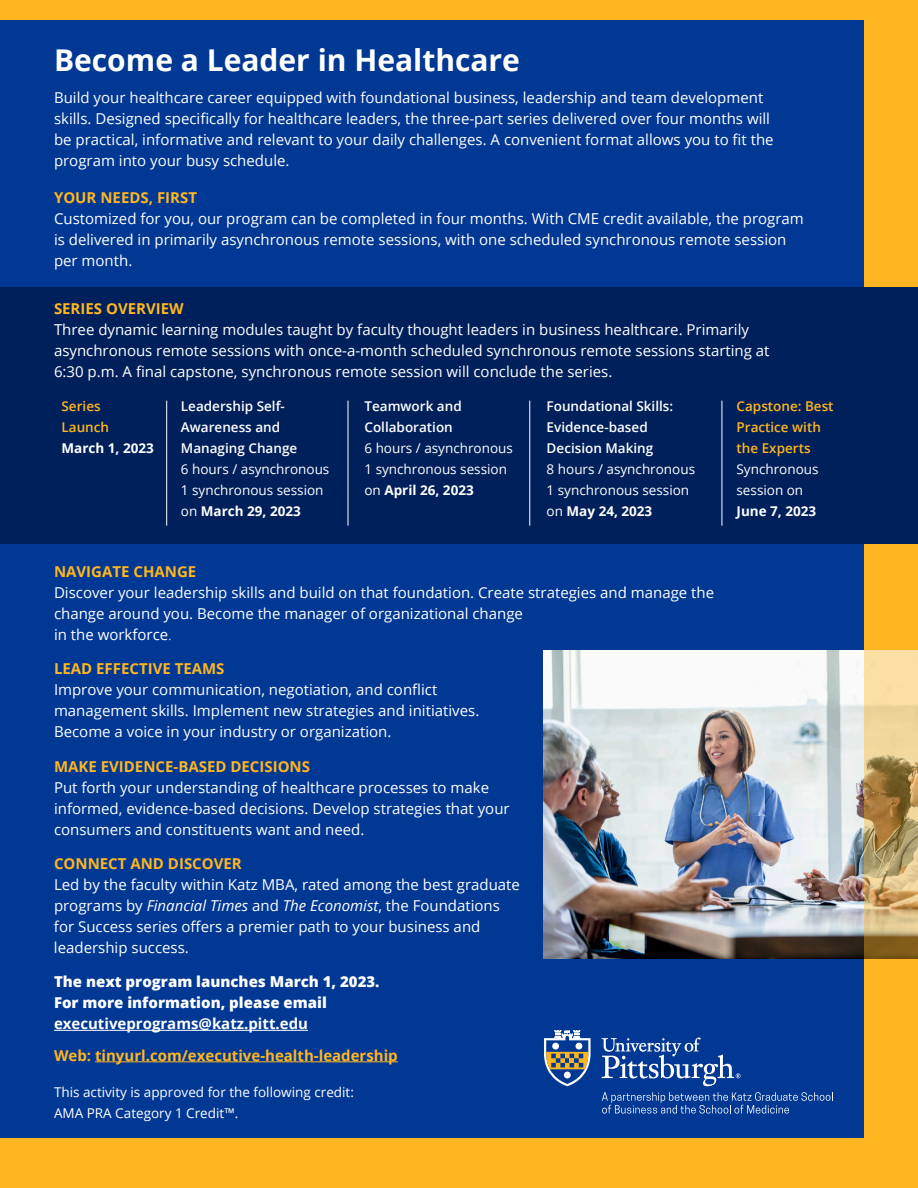
<style>
.page{position:relative;width:918px;height:1188px;background:#ffb620}
.page>*{position:absolute;margin:0;border:0;box-sizing:border-box;transform-origin:0 0}
.t1{font:700 30px "Open Sans";color:#fff}
.t2{font:15px/21px "Open Sans";color:#fff}
.t3{font:700 15px "Open Sans";color:#ffb620}
.t4{font:700 15px/21px "Open Sans";color:#fff}
.t5{font:800 15px "Open Sans";color:#fff}
.t6{font:13.5px/21px "Open Sans";color:#fff}
.t7{font:600 13.5px/21px "Open Sans";color:#fff}
.t8{font:600 13.5px/21px "Open Sans";color:#ffb620}
.t9{font:700 13.5px "Open Sans";color:#fff}
.s1{font-weight:700}
.s2{font-weight:600}
.s3{font-weight:400}
.s4{font-weight:300}
.s5{font-style:italic}
.s6{font-weight:800}
</style>
<div class="page">
<div style="left:0;top:20px;width:864px;height:1118px;background:#003894"></div>
<svg style="left:544px;top:1031px;width:47px;height:55px"></svg>
<div style="left:564px;top:1072px;width:7px;height:6px;background:#fff;border-radius:50%"></div>
<div style="left:552px;top:1043px;width:7px;height:7px;background:#fff;border-radius:50%"></div>
<div style="left:576px;top:1043px;width:6px;height:7px;background:#fff;border-radius:50%"></div>
<svg style="left:602px;top:1038px;width:139px;height:48px"></svg>
<svg style="left:602px;top:1092px;width:231px;height:22px"></svg>
<img style="left:543px;top:651px;width:321px;height:307px">
<svg style="left:864px;top:650px;width:54px;height:309px;background:#c7aa71"></svg>
<hr style="left:54px;top:1030px;width:254px;height:1px;background:#fff">
<hr style="left:95px;top:1061px;width:303px;height:1px;background:#ffb620">
<div style="left:0;top:287px;width:918px;height:257px;background:#00205b"></div>
<hr style="left:348px;top:401px;width:1px;height:125px;background:#fff">
<hr style="left:166px;top:401px;width:1px;height:125px;background:#fff">
<hr style="left:529px;top:401px;width:1px;height:125px;background:#fff">
<hr style="left:722px;top:401px;width:1px;height:125px;background:#fff">
<p class="t1" style="left:54px;top:39px;width:467px">Become a Leader in Healthcare</p>
<p class="t2" style="left:54px;top:87px;width:721px">Build your healthcare career equipped with foundational business, leadership and team development skills. Designed specifically for healthcare leaders, the three-part series delivered over four months will be practical, informative and relevant to your daily challenges. A convenient format allows you to fit the program into your busy schedule.</p>
<p class="t3" style="left:54px;top:187px;width:145px">YOUR NEEDS, FIRST</p>
<p class="t2" style="left:54px;top:208px;width:751px">Customized for you, our program can be completed in four months. With CME credit available, the program</p>
<p class="t2" style="left:54px;top:229px;width:734px">is delivered in primarily asynchronous remote sessions, with one scheduled synchronous remote session</p>
<p class="t2" style="left:54px;top:250px;width:80px">per month.</p>
<p class="t3" style="left:54px;top:298px;width:131px">SERIES OVERVIEW</p>
<p class="t2" style="left:54px;top:319px;width:717px">Three dynamic learning modules taught by faculty thought leaders in business healthcare. Primarily asynchronous remote sessions with once-a-month scheduled synchronous remote sessions starting at</p>
<p class="t2" style="left:54px;top:361px;width:560px">6:30 p.m. A final capstone, synchronous remote session will conclude the series.</p>
<p class="t8" style="left:62px;top:395px;width:41px">Series</p>
<p class="t8" style="left:62px;top:416px;width:49px">Launch</p>
<p class="t9" style="left:62px;top:439px;width:94px">March 1, 2023</p>
<p class="t7" style="left:181px;top:395px;width:118px">Leadership Self-<br>Awareness and<br>Managing Change</p>
<p class="t6" style="left:181px;top:458px;width:150px">6 hours / asynchronous</p>
<p class="t6" style="left:181px;top:479px;width:144px">1 synchronous session on <span class="s1">March 29, 2023</span></p>
<p class="t6" style="left:364px;top:395px;width:150px"><span class="s2">Teamwork and<br>Collaboration<br></span>6 hours / asynchronous<br>1 synchronous session on <span class="s1">April 26, 2023</span></p>
<p class="t7" style="left:547px;top:395px;width:150px">Foundational Skills:<br>Evidence-based<br>Decision Making<br><span class="s3">8 hours / asynchronous<br>1 synchronous session on</span> <span class="s1">May 24, 2023</span></p>
<p class="t8" style="left:737px;top:395px;width:99px">Capstone: Best<br>Practice with</p>
<p class="t8" style="left:737px;top:437px;width:76px">the Experts</p>
<p class="t6" style="left:737px;top:458px;width:84px">Synchronous session on</p>
<p class="t9" style="left:737px;top:502px;width:81px">June 7, 2023</p>
<p class="t3" style="left:54px;top:561px;width:144px">NAVIGATE CHANGE</p>
<p class="t2" style="left:54px;top:581px;width:662px">Discover your leadership skills and build on that foundation. Create strategies and manage the</p>
<p class="t2" style="left:54px;top:602px;width:470px">change around you. Become the manager of organizational change in the workforce<span class="s4">.</span></p>
<p class="t3" style="left:54px;top:658px;width:172px">LEAD EFFECTIVE TEAMS</p>
<p class="t2" style="left:54px;top:679px;width:427px">Improve your communication, negotiation, and conflict management skills. Implement new strategies and initiatives.<br>Become a voice in your industry or organization.</p>
<p class="t3" style="left:54px;top:756px;width:258px">MAKE EVIDENCE-BASED DECISIONS</p>
<p class="t2" style="left:54px;top:776px;width:457px">Put forth your understanding of healthcare processes to make informed, evidence-based decisions. Develop strategies that your consumers and constituents want and need.</p>
<p class="t3" style="left:54px;top:853px;width:189px">CONNECT AND DISCOVER</p>
<p class="t2" style="left:54px;top:874px;width:467px">Led by the faculty within Katz MBA, rated among the best graduate programs by <span class="s5">Financial Times</span> and <span class="s5">The Economist</span>, the Foundations for Success series offers a premier path to your business and leadership success.</p>
<p class="t5" style="left:54px;top:970px;width:327px">The next program launches March 1, 2023.</p>
<p class="t4" style="left:54px;top:992px;width:274px"><span class="s6">For more information, please email </span>executiveprograms@katz.pitt.edu</p>
<p class="t3" style="left:54px;top:1045px;width:345px">Web: tinyurl.com/executive-health-leadership</p>
<p class="t6" style="left:54px;top:1081px;width:301px">This activity is approved for the following credit:</p>
<p class="t6" style="left:54px;top:1102px;width:186px">AMA PRA Category 1 Credit™.</p>
</div>
